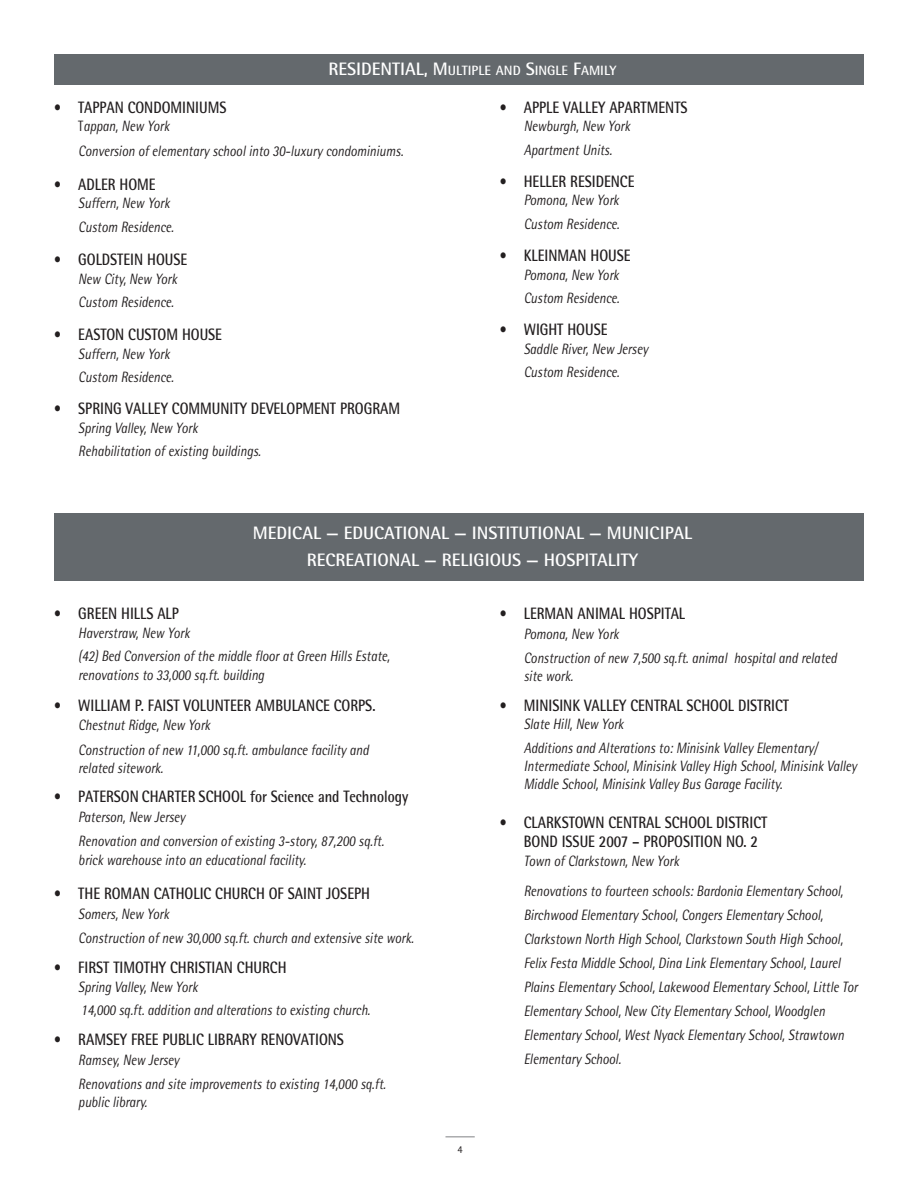
<style>
.page{position:relative;width:918px;height:1188px;background:#fff}
.page>*{position:absolute;margin:0;border:0;box-sizing:border-box;transform-origin:0 0}
.t1{font:700 18px/27px "Rotis Semi Sans";color:#fff;text-align:center}
.t2{font:700 16.5px/19.8px "Rotis Semi Sans";color:#231f20;scale:.85 1}
.t3{font:italic 15px/23.4px "Rotis Semi Sans";color:#231f20;scale:.85 1}
.t4{font:700 13.5px "Rotis Semi Sans";color:#fff}
.t5{font:10.5px "Rotis Semi Sans";color:#231f20}
.s1{font-size:18px}
.s2{font-style:normal}
</style>
<div class="page">
<svg style="left:446px;top:1136px;width:29px;height:1px"></svg>
<div style="left:54px;top:54px;width:810px;height:31px;background:#64696d"></div>
<div style="left:54px;top:513px;width:810px;height:67px;background:#64696d"></div>
<p class="t4" style="left:328px;top:66px;width:290px"><span class="s1">RESIDENTIAL, M</span>ULTIPLE AND <span class="s1">S</span>INGLE <span class="s1">F</span>AMILY</p>
<p class="t2" style="left:54px;top:99px;width:204px">• TAPPAN CONDOMINIUMS</p>
<p class="t3" style="left:78px;top:116px;width:384px;line-height:24.5px"><span class="s2">T</span>appan, New York<br>Conversion of elementary school into 30-luxury condominiums.</p>
<p class="t2" style="left:54px;top:176px;width:121px">• ADLER HOME</p>
<p class="t3" style="left:78px;top:193px;width:114px">Suffern, New York<br>Custom Residence.</p>
<p class="t2" style="left:54px;top:251px;width:158px">• GOLDSTEIN HOUSE</p>
<p class="t3" style="left:78px;top:268px;width:118px">New City, New York<br>Custom Residence.</p>
<p class="t2" style="left:54px;top:326px;width:199px">• EASTON CUSTOM HOUSE</p>
<p class="t3" style="left:78px;top:344px;width:114px">Suffern, New York<br>Custom Residence.</p>
<p class="t2" style="left:54px;top:400px;width:409px">• SPRING VALLEY COMMUNITY DEVELOPMENT PROGRAM</p>
<p class="t3" style="left:78px;top:418px;width:216px">Spring Valley, New York<br>Rehabilitation of existing buildings.</p>
<p class="t2" style="left:499px;top:99px;width:223px">• APPLE VALLEY APARTMENTS</p>
<p class="t3" style="left:524px;top:116px;width:126px">Newburgh, New York<br>Apartment Units.</p>
<p class="t2" style="left:499px;top:173px;width:160px">• HELLER RESIDENCE</p>
<p class="t3" style="left:524px;top:190px;width:114px">Pomona, New York<br>Custom Residence.</p>
<p class="t2" style="left:499px;top:247px;width:156px">• KLEINMAN HOUSE</p>
<p class="t3" style="left:524px;top:264px;width:114px">Pomona, New York<br>Custom Residence.</p>
<p class="t2" style="left:499px;top:321px;width:129px">• WIGHT HOUSE</p>
<p class="t3" style="left:524px;top:339px;width:148px">Saddle River, New Jersey<br>Custom Residence.</p>
<p class="t1" style="left:253px;top:521px;width:441px">MEDICAL — EDUCATIONAL — INSTITUTIONAL — MUNICIPAL<br>RECREATIONAL — RELIGIOUS — HOSPITALITY</p>
<p class="t2" style="left:54px;top:605px;width:148px">• GREEN HILLS ALP</p>
<p class="t3" style="left:78px;top:622px;width:368px">Haverstraw, New York<br>(42) Bed Conversion of the middle floor at Green Hills Estate,</p>
<p class="t3" style="left:78px;top:665px;width:220px">renovations to 33,000 sq.ft. building</p>
<p class="t2" style="left:54px;top:697px;width:380px">• WILLIAM P. FAIST VOLUNTEER AMBULANCE CORPS.</p>
<p class="t3" style="left:78px;top:715px;width:343px;line-height:24.2px">Chestnut Ridge, New York<br>Construction of new 11,000 sq.ft. ambulance facility and</p>
<p class="t3" style="left:78px;top:757px;width:101px">related sitework.</p>
<p class="t2" style="left:54px;top:789px;width:418px">• PATERSON CHARTER SCHOOL for Science and Technology</p>
<p class="t3" style="left:78px;top:807px;width:361px;line-height:24.2px">Paterson, New Jersey<br>Renovation and conversion of existing 3-story, 87,200 sq.ft.</p>
<p class="t3" style="left:78px;top:850px;width:270px">brick warehouse into an educational facility.</p>
<p class="t2" style="left:54px;top:885px;width:373px">• THE ROMAN CATHOLIC CHURCH OF SAINT JOSEPH</p>
<p class="t3" style="left:78px;top:903px;width:396px;line-height:24.2px">Somers, New York<br>Construction of new 30,000 sq.ft. church and extensive site work.</p>
<p class="t2" style="left:54px;top:959px;width:275px">• FIRST TIMOTHY CHRISTIAN CHURCH</p>
<p class="t3" style="left:78px;top:977px;width:345px">Spring Valley, New York<br>14,000 sq.ft. addition and alterations to existing church.</p>
<p class="t2" style="left:54px;top:1031px;width:343px">• RAMSEY FREE PUBLIC LIBRARY RENOVATIONS</p>
<p class="t3" style="left:78px;top:1049px;width:363px;line-height:24.2px">Ramsey, New Jersey<br>Renovations and site improvements to existing 14,000 sq.ft.</p>
<p class="t3" style="left:78px;top:1092px;width:83px">public library.</p>
<p class="t5" style="left:457px;top:1146px;width:7px">4</p>
<p class="t2" style="left:499px;top:605px;width:220px">• LERMAN ANIMAL HOSPITAL</p>
<p class="t3" style="left:524px;top:623px;width:370px;line-height:24.2px">Pomona, New York<br>Construction of new 7,500 sq.ft. animal hospital and related</p>
<p class="t3" style="left:524px;top:666px;width:60px">site work.</p>
<p class="t2" style="left:499px;top:697px;width:342px">• MINISINK VALLEY CENTRAL SCHOOL DISTRICT</p>
<p class="t3" style="left:524px;top:714px;width:347px">Slate Hill, New York<br>Additions and Alterations to: Minisink Valley Elementary/</p>
<p class="t3" style="left:524px;top:758px;width:393px;line-height:18px">Intermediate School, Minisink Valley High School, Minisink Valley<br>Middle School, Minisink Valley Bus Garage Facility.</p>
<p class="t2" style="left:524px;top:814px;width:288px;text-indent:-24px">• CLARKSTOWN CENTRAL SCHOOL DISTRICT<br>BOND ISSUE 2007 – PROPOSITION NO. 2</p>
<p class="t3" style="left:524px;top:848px;width:377px;line-height:29.4px">Town of Clarkstown, New York<br>Renovations to fourteen schools: Bardonia Elementary School,</p>
<p class="t3" style="left:524px;top:904px;width:394px;line-height:24px">Birchwood Elementary School, Congers Elementary School, Clarkstown North High School, Clarkstown South High School, Felix Festa Middle School, Dina Link Elementary School, Laurel Plains Elementary School, Lakewood Elementary School, Little Tor Elementary School, New City Elementary School, Woodglen Elementary School, West Nyack Elementary School, Strawtown Elementary School.</p>
</div>
